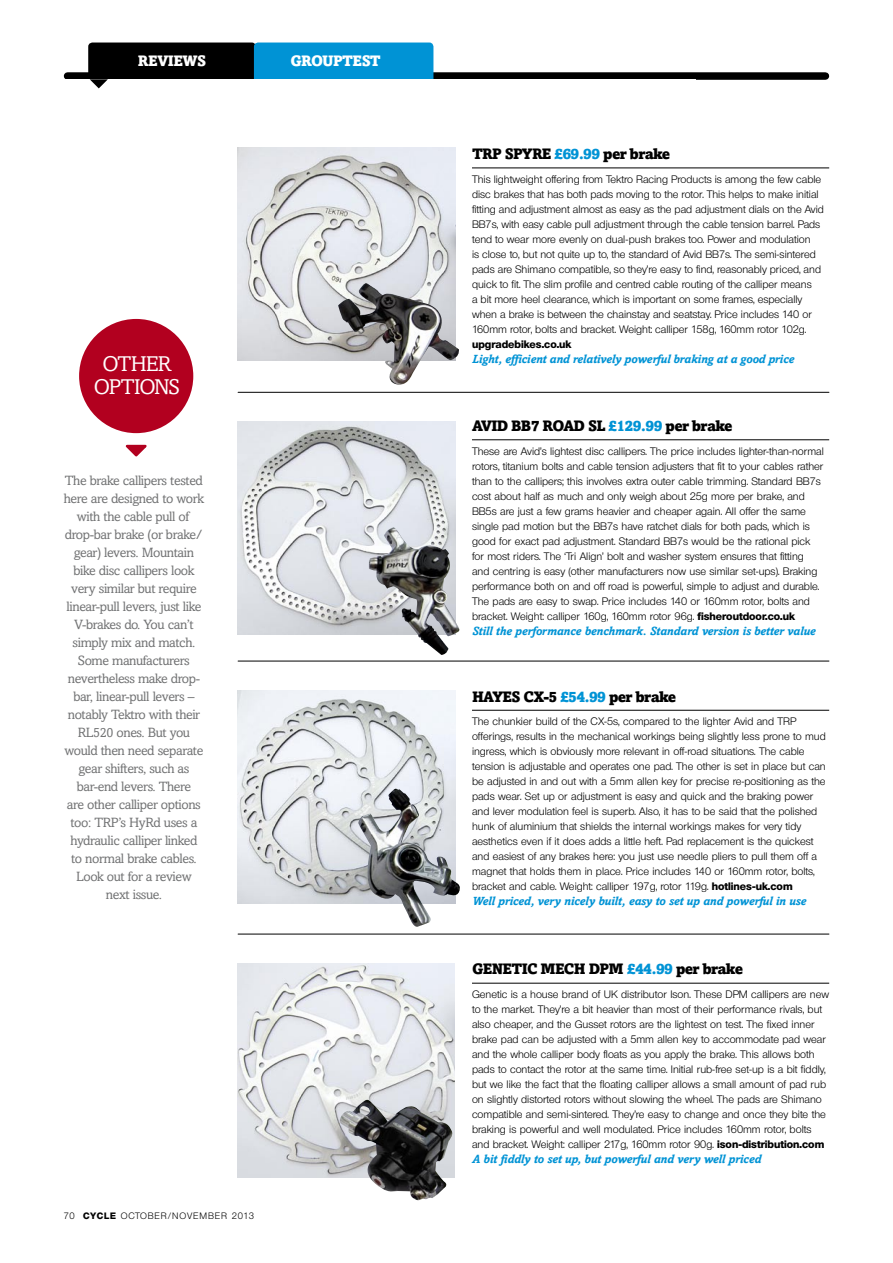
<style>
.page{position:relative;width:893px;height:1263px;background:#fff}
.page>*{position:absolute;margin:0;border:0;box-sizing:border-box;transform-origin:0 0}
.t1{font:21.45px/22.5px "Amasis";letter-spacing:-.045em;color:#fff;text-align:center}
.t2{font:900 15px "Amasis";letter-spacing:-.05em;color:#000}
._1stPara{font:900 15px "Amasis";letter-spacing:-.04em;color:#fff}
.Answer_2ndPara{font:13.5px/18px "Amasis";letter-spacing:-.03em;color:#707172;text-align:center}
.Answer_2ndPara-2{font:italic 700 12px "Amasis";letter-spacing:-.015em;color:#0093d5}
.Answer_2ndPara-3{font:10.5px/15px "Olnova";color:#000}
.t3{font:9px "Olnova";letter-spacing:.1em;color:#000}
.s1{font-weight:800}
.s2{color:#0093d5}
</style>
<div class="page">
<hr style="left:238px;top:392px;width:591px;height:1px;background:#000">
<hr style="left:238px;top:661px;width:591px;height:1px;background:#000">
<img style="left:238px;top:963px;width:217px;height:215px">
<img style="left:238px;top:690px;width:217px;height:213px">
<img style="left:238px;top:421px;width:217px;height:213px">
<img style="left:368px;top:527px;width:92px;height:128px">
<img style="left:238px;top:148px;width:217px;height:213px">
<img style="left:338px;top:283px;width:121px;height:102px">
<img style="left:358px;top:789px;width:102px;height:138px">
<img style="left:338px;top:1100px;width:116px;height:101px">
<div style="left:68px;top:72px;width:757px;height:8px;background:#000"></div>
<div style="left:88px;top:43px;width:168px;height:45px;background:#000;border-radius:4px"></div>
<div style="left:254px;top:43px;width:179px;height:43px;background:#0093d5;border-radius:4px"></div>
<div style="left:52px;top:80px;width:644px;height:11px;background:#fff"></div>
<svg style="left:90px;top:79px;width:18px;height:9px"></svg>
<hr style="left:238px;top:934px;width:591px;height:1px;background:#000">
<hr style="left:472px;top:983px;width:357px;height:1px;background:#000">
<hr style="left:472px;top:710px;width:357px;height:1px;background:#000">
<hr style="left:472px;top:439px;width:357px;height:1px;background:#000">
<hr style="left:472px;top:168px;width:357px;height:1px;background:#000">
<div style="left:79px;top:319px;width:114px;height:114px;background:#b2001f;border-radius:50%"></div>
<svg style="left:125px;top:444px;width:22px;height:13px"></svg>
<p class="_1stPara" style="left:138px;top:52px;width:70px">Reviews</p>
<p class="_1stPara" style="left:290px;top:52px;width:92px">GROUPTEST</p>
<p class="t1" style="left:94px;top:353px;width:88px">Other options</p>
<p class="Answer_2ndPara" style="left:64px;top:471px;width:142px">The brake callipers tested here are designed to work with the cable pull of drop-bar brake (or brake/ gear) levers. Mountain bike disc callipers look very similar but require linear-pull levers, just like<br>V-brakes do. You can’t simply mix and match.<br>Some manufacturers nevertheless make drop&shy;bar, linear-pull levers – notably Tektro with their<br>RL520 ones. But you would then need separate gear shifters, such as bar-end levers. There<br>are other calliper options too: TRP ’s HyRd uses a hydraulic calliper linked to normal brake cables.<br>Look out for a review next issue.</p>
<p class="t3" style="left:64px;top:1210px;width:65px">70 <span class="s1">cycle</span> octo</p>
<p class="t3" style="left:148px;top:1210px;width:108px">ber/november 2013</p>
<p class="t2" style="left:472px;top:145px;width:200px">TRP SPYRE <span class="s2">£69.99</span> per brake</p>
<p class="Answer_2ndPara-3" style="left:472px;top:171px;width:353px">This lightweight offering from Tektro Racing Products is among the few cable disc brakes that has both pads moving to the rotor. This helps to make initial fitting and adjustment almost as easy as the pad adjustment dials on the Avid BB7s, with easy cable pull adjustment through the cable tension barrel. Pads tend to wear more evenly on dual-push brakes too. Power and modulation<br>is close to, but not quite up to, the standard of Avid BB7s. The semi-sintered pads are Shimano compatible, so they’re easy to find, reasonably priced, and quick to fit. The slim profile and centred cable routing of the calliper means<br>a bit more heel clearance, which is important on some frames, especially when a brake is between the chainstay and seatstay. Price includes 140 or 160mm rotor, bolts and bracket. Weight: calliper 158g, 160mm rotor 102g. <span class="s1">upgradebikes.co.uk</span></p>
<p class="Answer_2ndPara-2" style="left:472px;top:351px;width:324px">Light, efficient and relatively powerful braking at a good price</p>
<p class="t2" style="left:472px;top:416px;width:262px">AVID BB 7 ROAD SL <span class="s2">£129.99</span> per brake</p>
<p class="Answer_2ndPara-3" style="left:472px;top:443px;width:353px">These are Avid’s lightest disc callipers. The price includes lighter-than-normal rotors, titanium bolts and cable tension adjusters that fit to your cables rather than to the callipers; this involves extra outer cable trimming. Standard BB7s cost about half as much and only weigh about 25g more per brake, and BB5s are just a few grams heavier and cheaper again. All offer the same single pad motion but the BB7s have ratchet dials for both pads, which is good for exact pad adjustment. Standard BB7s would be the rational pick for most riders. The ‘Tri Align’ bolt and washer system ensures that fitting and centring is easy (other manufacturers now use similar set-ups). Braking performance both on and off road is powerful, simple to adjust and durable.<br>The pads are easy to swap. Price includes 140 or 160mm rotor, bolts and bracket. Weight: calliper 160g, 160mm rotor 96g. <span class="s1">fisheroutdoor.co.uk</span></p>
<p class="Answer_2ndPara-2" style="left:472px;top:623px;width:345px">Still the performance benchmark. Standard version is better value</p>
<p class="t2" style="left:472px;top:687px;width:206px">HAYES CX-5 <span class="s2">£54.99</span> per brake</p>
<p class="Answer_2ndPara-3" style="left:472px;top:714px;width:355px">The chunkier build of the CX-5s, compared to the lighter Avid and TRP offerings, results in the mechanical workings being slightly less prone to mud ingress, which is obviously more relevant in off-road situations. The cable tension is adjustable and operates one pad. The other is set in place but can be adjusted in and out with a 5mm allen key for precise re-positioning as the pads wear. Set up or adjustment is easy and quick and the braking power and lever modulation feel is superb. Also, it has to be said that the polished hunk of aluminium that shields the internal workings makes for very tidy aesthetics even if it does adds a little heft. Pad replacement is the quickest and easiest of any brakes here: you just use needle pliers to pull them off a magnet that holds them in place. Price includes 140 or 160mm rotor, bolts, bracket and cable. Weight: calliper 197g, rotor 119g. <span class="s1">hotlines-uk.com</span></p>
<p class="Answer_2ndPara-2" style="left:472px;top:894px;width:336px">Well priced, very nicely built, easy to set up and powerful in use</p>
<p class="t2" style="left:472px;top:960px;width:273px">GENETIC MECH DPM <span class="s2">£44.99</span> per brake</p>
<p class="Answer_2ndPara-3" style="left:472px;top:987px;width:358px">Genetic is a house brand of UK distributor Ison. These DPM callipers are new to the market. They’re a bit heavier than most of their performance rivals, but also cheaper, and the Gusset rotors are the lightest on test. The fixed inner brake pad can be adjusted with a 5mm allen key to accommodate pad wear and the whole calliper body floats as you apply the brake. This allows both pads to contact the rotor at the same time. Initial rub-free set-up is a bit fiddly, but we like the fact that the floating calliper allows a small amount of pad rub on slightly distorted rotors without slowing the wheel. The pads are Shimano compatible and semi-sintered. They’re easy to change and once they bite the braking is powerful and well modulated. Price includes 160mm rotor, bolts and bracket. Weight: calliper 217g, 160mm rotor 90g. <span class="s1">ison-distribution.com</span></p>
<p class="Answer_2ndPara-2" style="left:472px;top:1152px;width:291px">A bit fiddly to set up, but powerful and very well priced</p>
</div>
